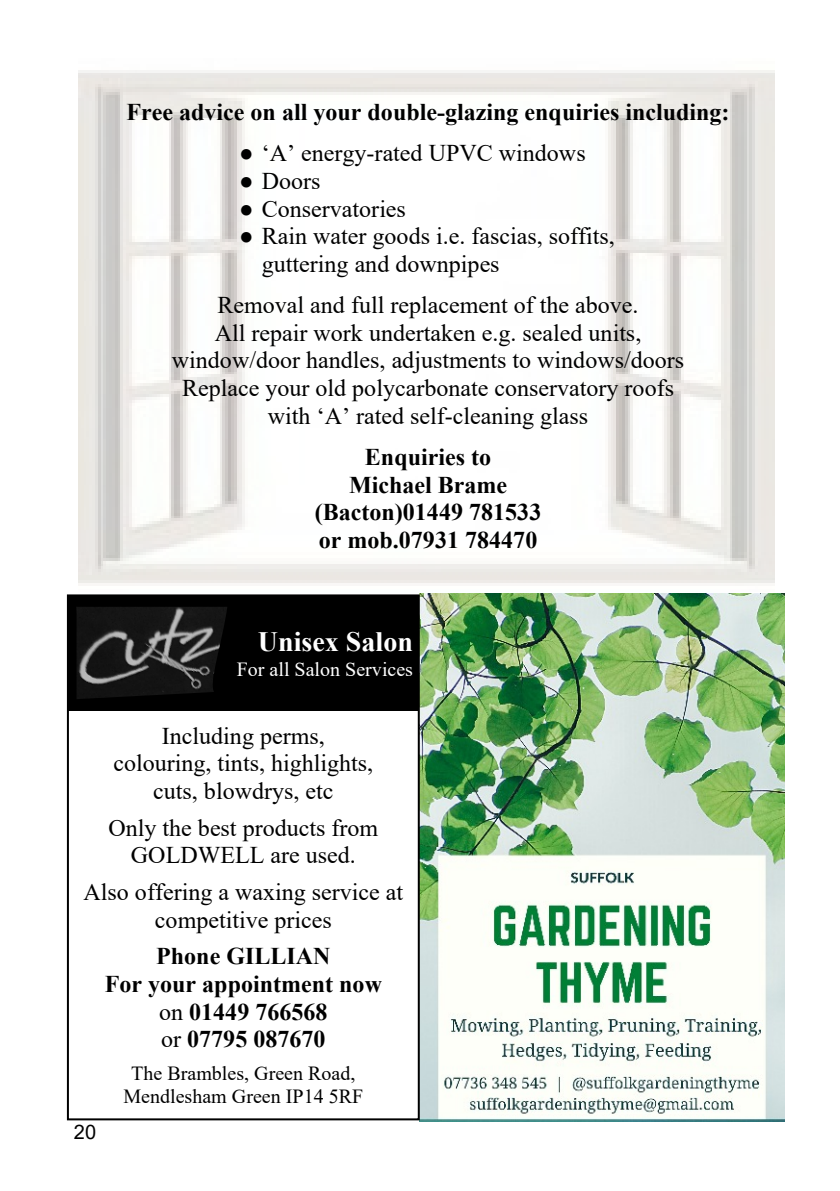
<style>
.page{position:relative;width:840px;height:1191px;background:#fff}
.page>*{position:absolute;margin:0;border:0;box-sizing:border-box;transform-origin:0 0}
.t1{font:700 28px "Times New Roman";color:#fff}
.t2{font:24px/27.6px "Times New Roman";color:#000;text-align:center}
.t3{font:700 24px/27.6px "Times New Roman";color:#000;text-align:center}
.t4{font:20px/23px "Times New Roman";color:#000;text-align:center}
.t5{font:20px "Times New Roman";color:#fff}
.t6{font:20px "Arial";color:#000}
.s1{font-weight:400}
</style>
<div class="page">
<img style="left:78px;top:70px;width:696px;height:513px">
<img style="left:419px;top:593px;width:365px;height:528px">
<img style="left:440px;top:1010px;width:321px;height:104px">
<div style="left:67px;top:594px;width:352px;height:526px;border:2px solid #000"></div>
<div style="left:67px;top:595px;width:351px;height:115px;background:#000"></div>
<img style="left:76px;top:607px;width:151px;height:92px">
<p class="t3" style="left:126px;top:101px;width:604px">Free advice on all your double-glazing enquiries including:</p>
<p class="t2" style="left:239px;top:142px;width:348px">● ‘A’ energy-rated UPVC windows</p>
<p class="t2" style="left:239px;top:169px;width:83px">● Doors</p>
<p class="t2" style="left:239px;top:197px;width:168px">● Conservatories</p>
<p class="t2" style="left:262px;top:225px;width:354px;text-align:left;text-indent:-22px">● Rain water goods i.e. fascias, soffits, guttering and downpipes</p>
<p class="t2" style="left:172px;top:294px;width:513px">Removal and full replacement of the above.<br>All repair work undertaken e.g. sealed units, window/door handles, adjustments to windows/doors Replace your old polycarbonate conservatory roofs with ‘A’ rated self-cleaning glass</p>
<p class="t3" style="left:314px;top:445px;width:228px">Enquiries to<br>Michael Brame (Bacton)01449 781533 or mob.07931 784470</p>
<p class="t1" style="left:258px;top:631px;width:156px">Unisex Salon</p>
<p class="t5" style="left:236px;top:662px;width:178px">For all Salon Services</p>
<p class="t2" style="left:113px;top:724px;width:261px">Including perms, colouring, tints, highlights, cuts, blowdrys, etc</p>
<p class="t2" style="left:108px;top:816px;width:271px">Only the best products from<br>GOLDWELL are used.</p>
<p class="t2" style="left:83px;top:880px;width:321px">Also offering a waxing service at competitive prices</p>
<p class="t3" style="left:105px;top:945px;width:278px">Phone GILLIAN<br>For your appointment now <span class="s1">on</span> 01449 766568<br><span class="s1">or</span> 07795 087670</p>
<p class="t4" style="left:123px;top:1064px;width:241px">The Brambles, Green Road,<br>Mendlesham Green IP14 5RF</p>
<p class="t6" style="left:74px;top:1124px;width:24px">20</p>
</div>
